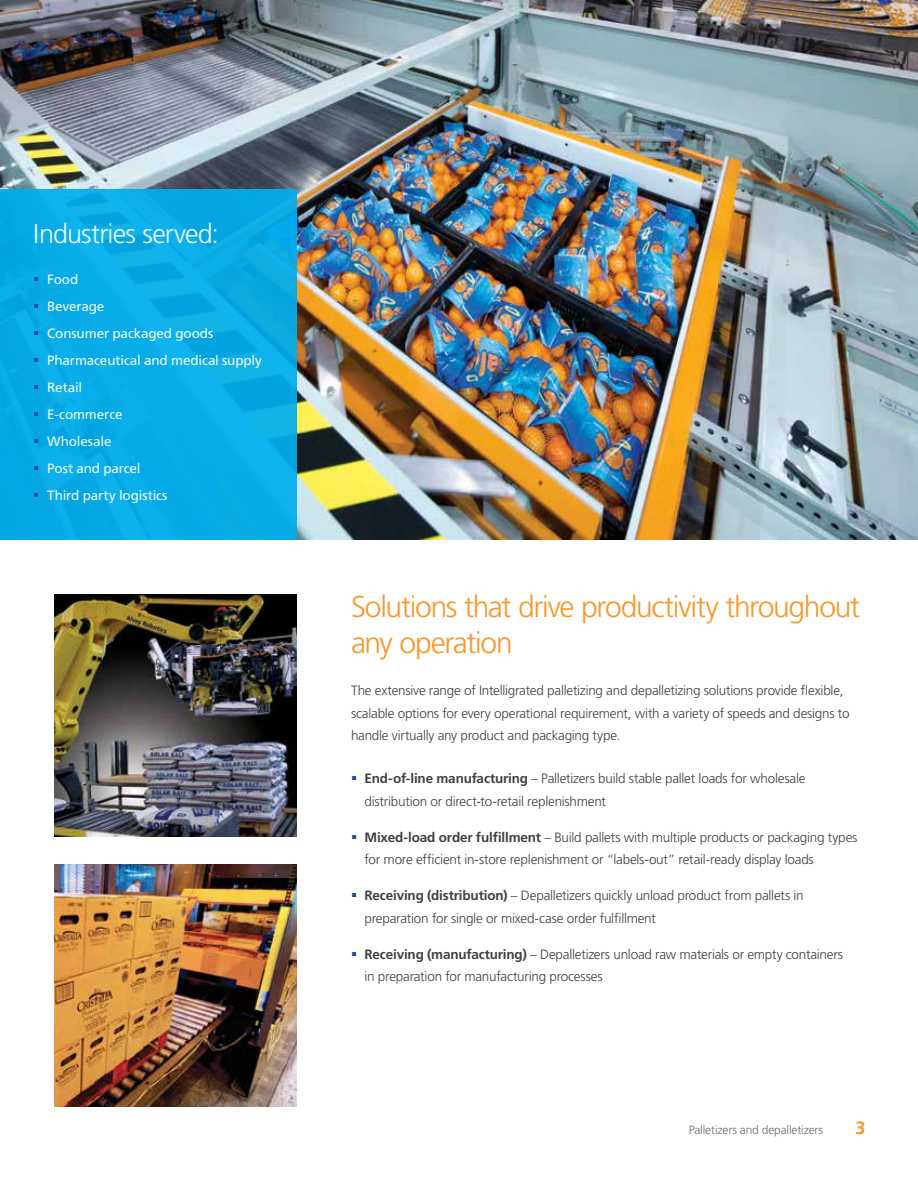
<style>
.page{position:relative;width:918px;height:1188px;background:#fff}
.page>*{position:absolute;margin:0;border:0;box-sizing:border-box;transform-origin:0 0}
.t1{font:300 30px/36px "Frutiger LT Std";letter-spacing:-.045em;color:#f89728}
.t2{font:300 27px "Frutiger LT Std";letter-spacing:-.03em;color:#fff}
.t3{font:700 18px "Frutiger LT Std";color:#f89728}
.t4{font:300 13.5px/22.5px "Frutiger LT Std";letter-spacing:-.02em;color:#414042}
.t5{font:13.5px "Frutiger LT Std";letter-spacing:-.01em;color:#fff}
.t6{font:300 12px "Frutiger LT Std";letter-spacing:-.015em;color:#696a6d}
.s1{color:#1c4791}
.s2{font-weight:700}
</style>
<div class="page">
<img style="left:0;top:0;width:918px;height:540px">
<div style="left:0;top:189px;width:297px;height:351px;background:#07abe7"></div>
<img style="left:54px;top:864px;width:243px;height:243px">
<img style="left:54px;top:594px;width:243px;height:243px">
<h2 class="t2" style="left:34px;top:218px;width:187px">Industries served:</h2>
<p class="t5" style="left:34px;top:271px;width:46px"><span class="s1">▪</span> Food</p>
<p class="t5" style="left:34px;top:298px;width:72px"><span class="s1">▪</span> Beverage</p>
<p class="t5" style="left:34px;top:325px;width:181px"><span class="s1">▪</span> Consumer packaged goods</p>
<p class="t5" style="left:34px;top:352px;width:230px"><span class="s1">▪</span> Pharmaceutical and medical supply</p>
<p class="t5" style="left:34px;top:379px;width:50px"><span class="s1">▪</span> Retail</p>
<p class="t5" style="left:34px;top:406px;width:90px"><span class="s1">▪</span> E-commerce</p>
<p class="t5" style="left:34px;top:433px;width:79px"><span class="s1">▪</span> Wholesale</p>
<p class="t5" style="left:34px;top:460px;width:108px"><span class="s1">▪</span> Post and parcel</p>
<p class="t5" style="left:34px;top:487px;width:135px"><span class="s1">▪</span> Third party logistics</p>
<h1 class="t1" style="left:351px;top:589px;width:511px">Solutions that drive productivity throughout any operation</h1>
<p class="t4" style="left:351px;top:680px;width:500px">The extensive range of Intelligrated palletizing and depalletizing solutions provide flexible, scalable options for every operational requirement, with a variety of speeds and designs to handle virtually any product and packaging type.</p>
<p class="t4" style="left:364px;top:767px;width:443px;text-indent:-14px"><span class="s1">▪</span> <span class="s2">End-of-line manufacturing</span> – Palletizers build stable pallet loads for wholesale distribution or direct-to-retail replenishment</p>
<p class="t4" style="left:364px;top:826px;width:495px;text-indent:-14px"><span class="s1">▪</span> <span class="s2">Mixed-load order fulfillment</span> – Build pallets with multiple products or packaging types for more efficient in-store replenishment or “labels-out” retail-ready display loads</p>
<p class="t4" style="left:364px;top:884px;width:441px;text-indent:-14px"><span class="s1">▪</span> <span class="s2">Receiving (distribution)</span> – Depalletizers quickly unload product from pallets in preparation for single or mixed-case order fulfillment</p>
<p class="t4" style="left:364px;top:943px;width:480px;text-indent:-14px"><span class="s1">▪</span> <span class="s2">Receiving (manufacturing)</span> – Depalletizers unload raw materials or empty containers in preparation for manufacturing processes</p>
<p class="t6" style="left:689px;top:1123px;width:136px">Palletizers and depalletizers</p>
<h3 class="t3" style="left:855px;top:1118px;width:12px">3</h3>
</div>
